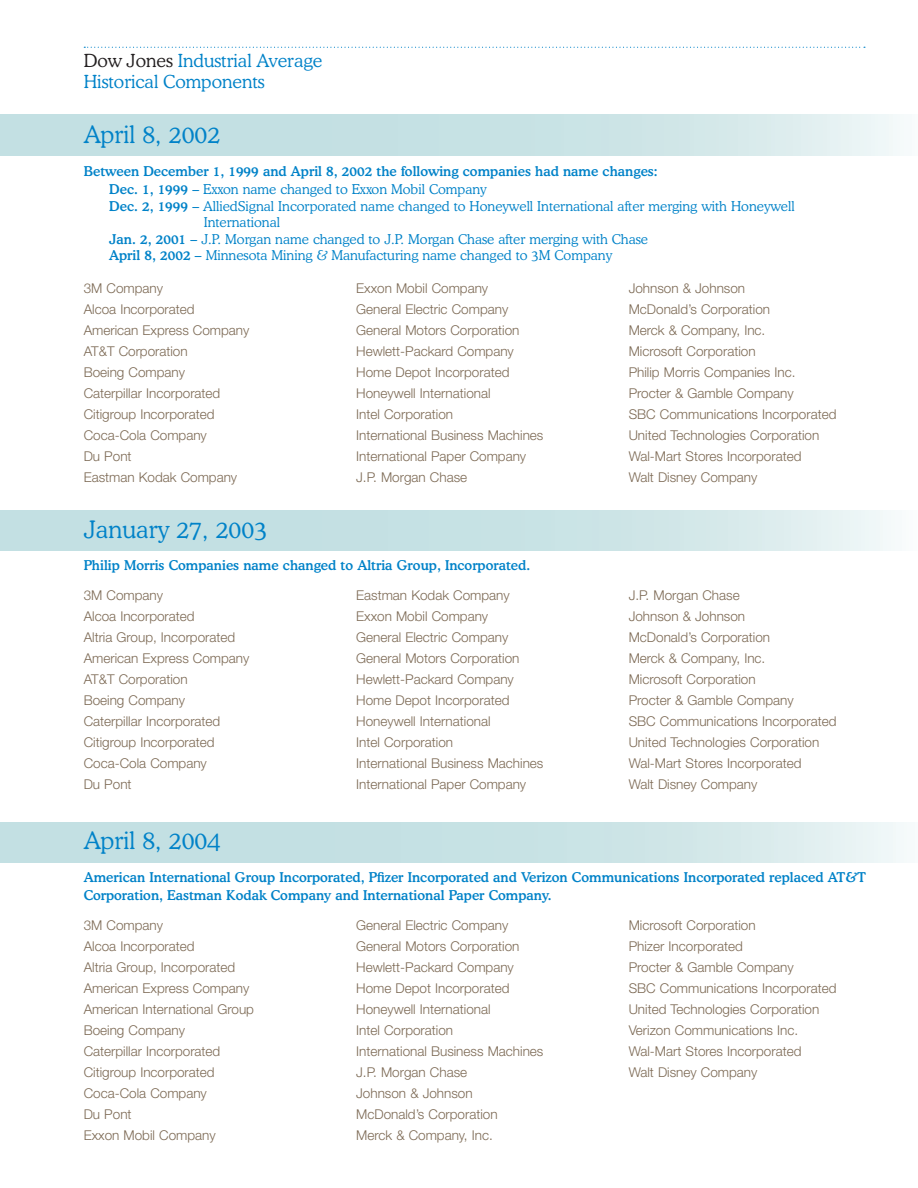
<style>
.page{position:relative;width:918px;height:1188px;background:#fff}
.page>*{position:absolute;margin:0;border:0;box-sizing:border-box;transform-origin:0 0}
.section_headings{font:300 24px "Dow Jones Cooper";color:#0082c8}
.t1{font:300 18px/21px "Dow Jones Cooper";color:#0082c8}
.body_text{font:300 13.5px "Helvetica Neue";color:#7c6954}
.Chart_heads{font:500 13.5px/18px "Dow Jones Cooper";color:#0082c8}
.Chart_heads-2{font:300 13.5px/16.5px "Dow Jones Cooper";color:#0082c8}
.s1{color:#231f20}
.s2{font-weight:500}
</style>
<div class="page">
<svg style="left:84px;top:47px;width:781px;height:1px"></svg>
<svg style="left:0;top:822px;width:904px;height:40px;background:#cbe4e6"></svg>
<svg style="left:0;top:510px;width:891px;height:41px;background:#cbe4e6"></svg>
<svg style="left:0;top:115px;width:900px;height:40px;background:#cbe4e6"></svg>
<h2 class="t1" style="left:84px;top:50px;width:240px"><span class="s1">Dow Jones</span> Industrial Average<br>Historical Components</h2>
<p class="section_headings" style="left:84px;top:119px;width:138px">April 8, 2002</p>
<p class="Chart_heads" style="left:84px;top:162px;width:575px">Between December 1, 1999 and April 8, 2002 the following companies had name changes:</p>
<p class="Chart_heads-2" style="left:109px;top:180px;width:379px"><span class="s2">Dec. 1, 1999 –</span> Exxon name changed to Exxon Mobil Company</p>
<p class="Chart_heads-2" style="left:204px;top:197px;width:593px;text-indent:-94px"><span class="s2">Dec. 2, 1999 –</span> AlliedSignal Incorporated name changed to Honeywell International after merging with Honeywell<br>International</p>
<p class="Chart_heads-2" style="left:109px;top:230px;width:540px"><span class="s2">Jan. 2, 2001 –</span> J.P. Morgan name changed to J.P. Morgan Chase after merging with Chase</p>
<p class="Chart_heads-2" style="left:109px;top:246px;width:504px"><span class="s2">April 8, 2002 –</span> Minnesota Mining &amp; Manufacturing name changed to 3M Company</p>
<p class="body_text" style="left:84px;top:280px;width:81px">3M Company</p>
<p class="body_text" style="left:84px;top:301px;width:112px">Alcoa Incorporated</p>
<p class="body_text" style="left:84px;top:322px;width:167px">American Express Company</p>
<p class="body_text" style="left:84px;top:343px;width:106px">AT&amp;T Corporation</p>
<p class="body_text" style="left:84px;top:364px;width:103px">Boeing Company</p>
<p class="body_text" style="left:84px;top:385px;width:138px">Caterpillar Incorporated</p>
<p class="body_text" style="left:84px;top:406px;width:132px">Citigroup Incorporated</p>
<p class="body_text" style="left:84px;top:427px;width:125px">Coca-Cola Company</p>
<p class="body_text" style="left:84px;top:448px;width:49px">Du Pont</p>
<p class="body_text" style="left:84px;top:469px;width:155px">Eastman Kodak Company</p>
<p class="body_text" style="left:356px;top:280px;width:134px">Exxon Mobil Company</p>
<p class="body_text" style="left:356px;top:301px;width:154px">General Electric Company</p>
<p class="body_text" style="left:356px;top:322px;width:165px">General Motors Corporation</p>
<p class="body_text" style="left:356px;top:343px;width:159px">Hewlett-Packard Company</p>
<p class="body_text" style="left:356px;top:364px;width:155px">Home Depot Incorporated</p>
<p class="body_text" style="left:356px;top:385px;width:136px">Honeywell International</p>
<p class="body_text" style="left:356px;top:406px;width:98px">Intel Corporation</p>
<p class="body_text" style="left:356px;top:427px;width:189px">International Business Machines</p>
<p class="body_text" style="left:356px;top:448px;width:172px">International Paper Company</p>
<p class="body_text" style="left:356px;top:469px;width:112px">J.P. Morgan Chase</p>
<p class="section_headings" style="left:84px;top:513px;width:185px">January 27, 2003</p>
<p class="Chart_heads" style="left:84px;top:556px;width:448px">Philip Morris Companies name changed to Altria Group, Incorporated.</p>
<p class="body_text" style="left:84px;top:587px;width:81px">3M Company</p>
<p class="body_text" style="left:84px;top:608px;width:112px">Alcoa Incorporated</p>
<p class="body_text" style="left:84px;top:629px;width:153px">Altria Group, Incorporated</p>
<p class="body_text" style="left:84px;top:650px;width:167px">American Express Company</p>
<p class="body_text" style="left:84px;top:671px;width:106px">AT&amp;T Corporation</p>
<p class="body_text" style="left:84px;top:692px;width:103px">Boeing Company</p>
<p class="body_text" style="left:84px;top:713px;width:138px">Caterpillar Incorporated</p>
<p class="body_text" style="left:84px;top:734px;width:132px">Citigroup Incorporated</p>
<p class="body_text" style="left:84px;top:755px;width:125px">Coca-Cola Company</p>
<p class="body_text" style="left:84px;top:776px;width:49px">Du Pont</p>
<p class="body_text" style="left:356px;top:587px;width:155px">Eastman Kodak Company</p>
<p class="body_text" style="left:356px;top:608px;width:134px">Exxon Mobil Company</p>
<p class="body_text" style="left:356px;top:629px;width:154px">General Electric Company</p>
<p class="body_text" style="left:356px;top:650px;width:165px">General Motors Corporation</p>
<p class="body_text" style="left:356px;top:671px;width:159px">Hewlett-Packard Company</p>
<p class="body_text" style="left:356px;top:692px;width:155px">Home Depot Incorporated</p>
<p class="body_text" style="left:356px;top:713px;width:136px">Honeywell International</p>
<p class="body_text" style="left:356px;top:734px;width:98px">Intel Corporation</p>
<p class="body_text" style="left:356px;top:755px;width:189px">International Business Machines</p>
<p class="body_text" style="left:356px;top:776px;width:172px">International Paper Company</p>
<p class="body_text" style="left:629px;top:280px;width:118px">Johnson &amp; Johnson</p>
<p class="body_text" style="left:629px;top:301px;width:143px">McDonald’s Corporation</p>
<p class="body_text" style="left:629px;top:322px;width:138px">Merck &amp; Company, Inc.</p>
<p class="body_text" style="left:629px;top:343px;width:128px">Microsoft Corporation</p>
<p class="body_text" style="left:629px;top:364px;width:168px">Philip Morris Companies Inc.</p>
<p class="body_text" style="left:629px;top:385px;width:166px">Procter &amp; Gamble Company</p>
<p class="body_text" style="left:629px;top:406px;width:209px">SBC Communications Incorporated</p>
<p class="body_text" style="left:629px;top:427px;width:192px">United Technologies Corporation</p>
<p class="body_text" style="left:629px;top:448px;width:174px">Wal-Mart Stores Incorporated</p>
<p class="body_text" style="left:629px;top:469px;width:130px">Walt Disney Company</p>
<p class="body_text" style="left:629px;top:587px;width:112px">J.P. Morgan Chase</p>
<p class="body_text" style="left:629px;top:608px;width:118px">Johnson &amp; Johnson</p>
<p class="body_text" style="left:629px;top:629px;width:143px">McDonald’s Corporation</p>
<p class="body_text" style="left:629px;top:650px;width:138px">Merck &amp; Company, Inc.</p>
<p class="body_text" style="left:629px;top:671px;width:128px">Microsoft Corporation</p>
<p class="body_text" style="left:629px;top:692px;width:166px">Procter &amp; Gamble Company</p>
<p class="body_text" style="left:629px;top:713px;width:209px">SBC Communications Incorporated</p>
<p class="body_text" style="left:629px;top:734px;width:192px">United Technologies Corporation</p>
<p class="body_text" style="left:629px;top:755px;width:174px">Wal-Mart Stores Incorporated</p>
<p class="body_text" style="left:629px;top:776px;width:130px">Walt Disney Company</p>
<p class="section_headings" style="left:84px;top:824px;width:138px">April 8, 2004</p>
<p class="Chart_heads" style="left:84px;top:868px;width:784px">American International Group Incorporated, Pfizer Incorporated and Verizon Communications Incorporated replaced AT&amp;T<br>Corporation, Eastman Kodak Company and International Paper Company.</p>
<p class="body_text" style="left:84px;top:917px;width:81px">3M Company</p>
<p class="body_text" style="left:84px;top:938px;width:112px">Alcoa Incorporated</p>
<p class="body_text" style="left:84px;top:959px;width:153px">Altria Group, Incorporated</p>
<p class="body_text" style="left:84px;top:980px;width:167px">American Express Company</p>
<p class="body_text" style="left:84px;top:1001px;width:172px">American International Group</p>
<p class="body_text" style="left:84px;top:1022px;width:103px">Boeing Company</p>
<p class="body_text" style="left:84px;top:1043px;width:138px">Caterpillar Incorporated</p>
<p class="body_text" style="left:84px;top:1064px;width:132px">Citigroup Incorporated</p>
<p class="body_text" style="left:84px;top:1085px;width:125px">Coca-Cola Company</p>
<p class="body_text" style="left:84px;top:1106px;width:49px">Du Pont</p>
<p class="body_text" style="left:84px;top:1127px;width:134px">Exxon Mobil Company</p>
<p class="body_text" style="left:356px;top:917px;width:154px">General Electric Company</p>
<p class="body_text" style="left:356px;top:938px;width:165px">General Motors Corporation</p>
<p class="body_text" style="left:356px;top:959px;width:159px">Hewlett-Packard Company</p>
<p class="body_text" style="left:356px;top:980px;width:155px">Home Depot Incorporated</p>
<p class="body_text" style="left:356px;top:1001px;width:136px">Honeywell International</p>
<p class="body_text" style="left:356px;top:1022px;width:98px">Intel Corporation</p>
<p class="body_text" style="left:356px;top:1043px;width:189px">International Business Machines</p>
<p class="body_text" style="left:356px;top:1064px;width:112px">J.P. Morgan Chase</p>
<p class="body_text" style="left:356px;top:1085px;width:118px">Johnson &amp; Johnson</p>
<p class="body_text" style="left:356px;top:1106px;width:143px">McDonald’s Corporation</p>
<p class="body_text" style="left:356px;top:1127px;width:138px">Merck &amp; Company, Inc.</p>
<p class="body_text" style="left:629px;top:917px;width:128px">Microsoft Corporation</p>
<p class="body_text" style="left:629px;top:938px;width:116px">Phizer Incorporated</p>
<p class="body_text" style="left:629px;top:959px;width:166px">Procter &amp; Gamble Company</p>
<p class="body_text" style="left:629px;top:980px;width:209px">SBC Communications Incorporated</p>
<p class="body_text" style="left:629px;top:1001px;width:192px">United Technologies Corporation</p>
<p class="body_text" style="left:629px;top:1022px;width:171px">Verizon Communications Inc.</p>
<p class="body_text" style="left:629px;top:1043px;width:174px">Wal-Mart Stores Incorporated</p>
<p class="body_text" style="left:629px;top:1064px;width:130px">Walt Disney Company</p>
</div>
